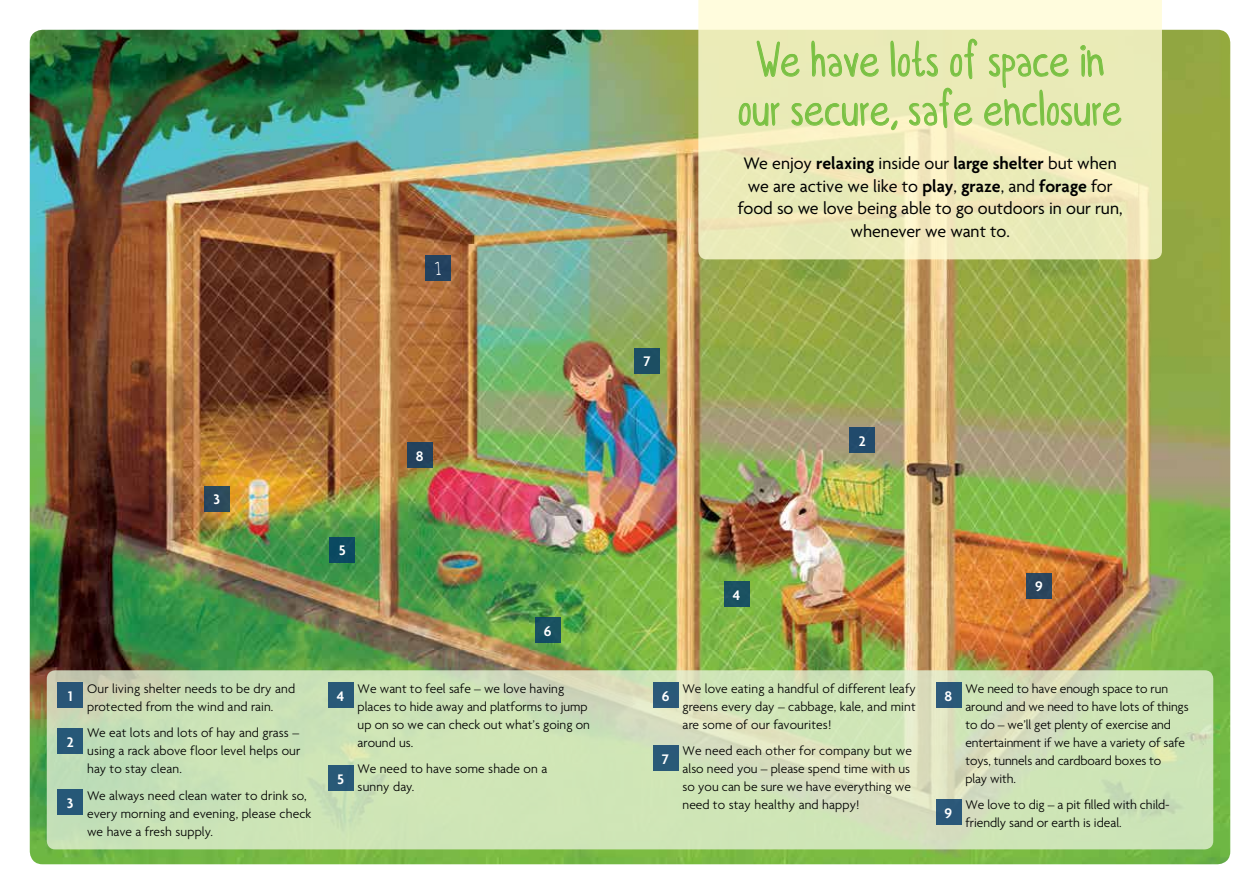
<style>
.page{position:relative;width:1259px;height:893px;background:#fff}
.page>*{position:absolute;margin:0;border:0;box-sizing:border-box;transform-origin:0 0}
.t1{font:48px/49.1px "Itchy Handwriting";color:#7ac143;text-align:center}
.t2{font:18px/22.5px "Agenda";color:#000;text-align:center}
.t3{font:18px "Itchy Handwriting";color:#fff}
.t4{font:600 15px "Agenda";color:#fff}
.t5{font:300 13.5px/18px "Agenda";color:#000}
.s1{font-weight:600}
</style>
<div class="page">
<img style="left:30px;top:30px;width:1200px;height:834px">
<div style="left:535px;top:618px;width:25px;height:25px;background:#195161"></div>
<div style="left:330px;top:537px;width:25px;height:25px;background:#0b4961"></div>
<div style="left:634px;top:348px;width:26px;height:25px;background:#1c4e63"></div>
<div style="left:407px;top:442px;width:25px;height:26px;background:#23425d"></div>
<div style="left:1026px;top:573px;width:25px;height:25px;background:#2b455c"></div>
<div style="left:724px;top:581px;width:25px;height:26px;background:#1a5161"></div>
<div style="left:204px;top:486px;width:26px;height:25px;background:#2a485c"></div>
<div style="left:849px;top:427px;width:26px;height:26px;background:#214a6c"></div>
<div style="left:425px;top:255px;width:26px;height:26px;background:#23425f"></div>
<svg style="left:47px;top:670px;width:1166px;height:179px;background:#cee1b8"></svg>
<svg style="left:698px;top:0;width:464px;height:259px;background:#efedbf"></svg>
<div style="left:57px;top:682px;width:26px;height:26px;background:#295576"></div>
<div style="left:328px;top:682px;width:25px;height:26px;background:#285977"></div>
<div style="left:57px;top:728px;width:26px;height:26px;background:#275878"></div>
<div style="left:328px;top:765px;width:25px;height:26px;background:#295977"></div>
<div style="left:57px;top:789px;width:26px;height:26px;background:#265877"></div>
<div style="left:653px;top:682px;width:25px;height:26px;background:#2b5878"></div>
<div style="left:935px;top:682px;width:26px;height:26px;background:#2c5979"></div>
<div style="left:935px;top:799px;width:26px;height:26px;background:#2b5879"></div>
<div style="left:653px;top:745px;width:25px;height:26px;background:#295977"></div>
<svg style="left:756px;top:40px;width:43px;height:47px;background:#d9e4a6"></svg>
<svg style="left:811px;top:40px;width:68px;height:47px;background:#dae5a7"></svg>
<svg style="left:890px;top:40px;width:48px;height:37px;background:#d4e2a1"></svg>
<svg style="left:950px;top:39px;width:27px;height:41px"></svg>
<svg style="left:738px;top:102px;width:42px;height:25px"></svg>
<svg style="left:791px;top:102px;width:106px;height:34px;background:#dee6aa"></svg>
<svg style="left:909px;top:88px;width:63px;height:48px;background:#e1e6ac"></svg>
<svg style="left:984px;top:39px;width:137px;height:97px;background:#dde5aa"></svg>
<h2 class="t3" style="left:435px;top:258px;width:8px">1</h2>
<p class="t4" style="left:214px;top:490px;width:8px">3</p>
<p class="t4" style="left:339px;top:541px;width:8px">5</p>
<p class="t4" style="left:416px;top:447px;width:9px">8</p>
<p class="t4" style="left:544px;top:622px;width:9px">6</p>
<p class="t5" style="left:87px;top:679px;width:209px">Our living shelter needs to be dry and protected from the wind and rain.</p>
<p class="t5" style="left:87px;top:724px;width:215px;text-align:justify">We eat lots and lots of hay and grass – using a rack above floor level helps our hay to stay clean.</p>
<p class="t5" style="left:87px;top:786px;width:226px">We always need clean water to drink so, every morning and evening, please check we have a fresh supply.</p>
<p class="t4" style="left:68px;top:687px;width:6px">1</p>
<p class="t4" style="left:337px;top:687px;width:9px">4</p>
<p class="t4" style="left:67px;top:733px;width:8px">2</p>
<p class="t4" style="left:337px;top:770px;width:8px">5</p>
<p class="t4" style="left:67px;top:794px;width:8px">3</p>
<p class="t5" style="left:358px;top:679px;width:234px">We want to feel safe – we love having places to hide away and platforms to jump up on so we can check out what’s going on around us.</p>
<p class="t5" style="left:358px;top:760px;width:191px">We need to have some shade on a sunny day.</p>
<p class="t4" style="left:644px;top:352px;width:8px">7</p>
<h1 class="t1" style="left:738px;top:36px;width:386px">We have lots of space in our secure, safe enclosure</h1>
<h2 class="t2" style="left:738px;top:152px;width:386px">We enjoy <span class="s1">relaxing</span> inside our <span class="s1">large shelter</span> but when we are active we like to <span class="s1">play</span>, <span class="s1">graze</span>, and <span class="s1">forage</span> for food so we love being able to go outdoors in our run, whenever we want to.</h2>
<p class="t4" style="left:859px;top:432px;width:8px">2</p>
<p class="t4" style="left:733px;top:586px;width:9px">4</p>
<p class="t4" style="left:1035px;top:577px;width:9px">9</p>
<p class="t5" style="left:682px;top:679px;width:235px;text-align:justify">We love eating a handful of different leafy greens every day – cabbage, kale, and mint are some of our favourites!</p>
<p class="t5" style="left:682px;top:742px;width:231px">We need each other for company but we also need you – please spend time with us so you can be sure we have everything we need to stay healthy and happy!</p>
<p class="t4" style="left:662px;top:687px;width:9px">6</p>
<p class="t4" style="left:944px;top:687px;width:9px">8</p>
<p class="t4" style="left:662px;top:750px;width:8px">7</p>
<p class="t4" style="left:944px;top:804px;width:9px">9</p>
<p class="t5" style="left:965px;top:679px;width:225px">We need to have enough space to run around and we need to have lots of things to do – we’ll get plenty of exercise and entertainment if we have a variety of safe toys, tunnels and cardboard boxes to<br>play with.</p>
<p class="t5" style="left:965px;top:796px;width:206px">We love to dig – a pit filled with child&shy;friendly sand or earth is ideal.</p>
</div>
